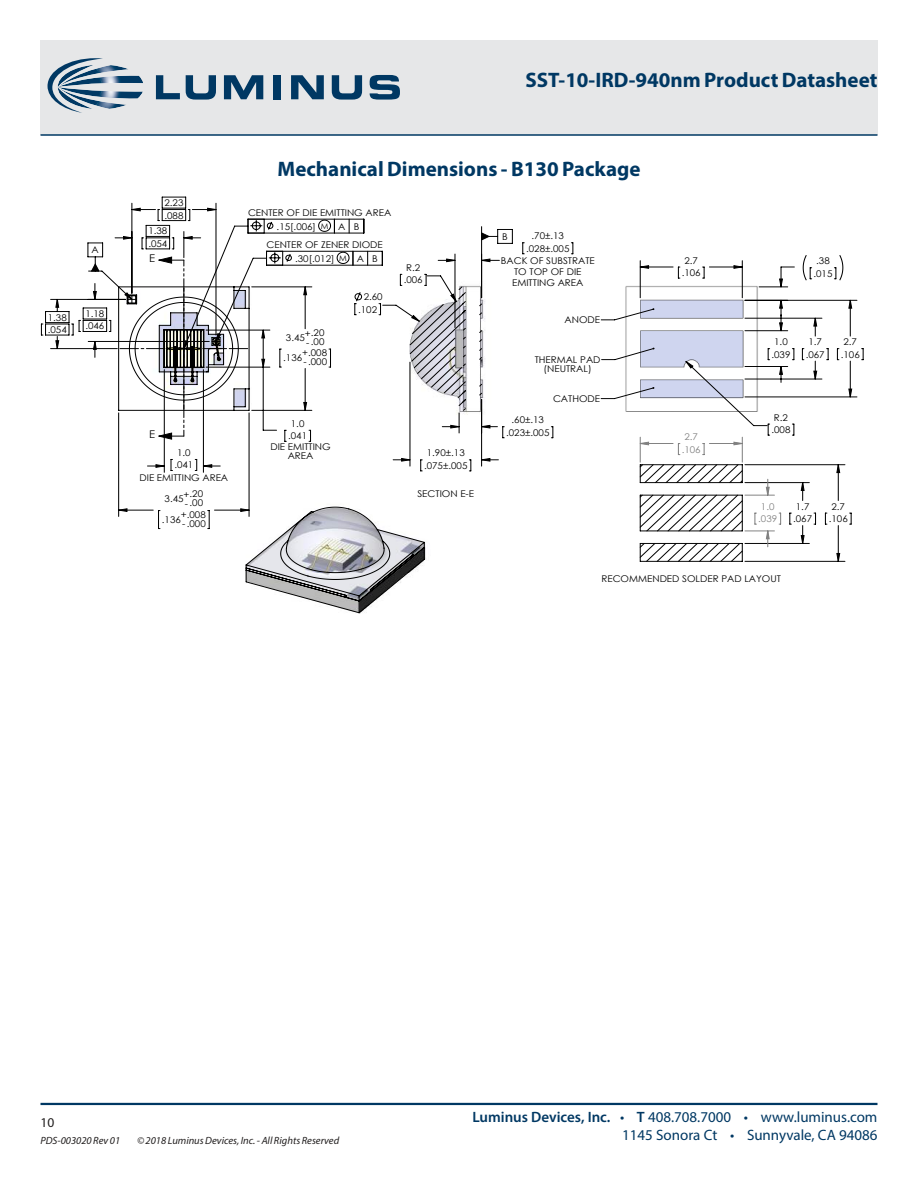
<style>
.page{position:relative;width:918px;height:1188px;background:#fff}
.page>*{position:absolute;margin:0;border:0;box-sizing:border-box;transform-origin:0 0}
.t1{font:700 21px "Myriad Pro";color:#003863}
.t2{font:15px/18px "Myriad Pro";color:#003863;text-align:right}
.t3{font:13.5px "Myriad Pro";color:#221f1f}
.t4{font:10.65px "Century Gothic";color:#000;scale:1.06 1}
.t5{font:italic 10.5px "Myriad Pro";color:#221f1f}
.t6{font:9.3px/12.5px "Century Gothic";color:#000;scale:1.06 1}
.t7{font:9.3px/12.5px "Century Gothic";color:#808080;scale:1.06 1}
.s1{font-size:7.95px}
.s2{font-weight:600}
</style>
<div class="page">
<div style="left:41px;top:40px;width:837px;height:95px;background:#e6e7e8"></div>
<hr style="left:41px;top:1103px;width:837px;height:2px;background:#003863">
<hr style="left:41px;top:134px;width:837px;height:2px;background:#003863">
<img style="left:103px;top:91px;width:8px;height:18px">
<svg style="left:48px;top:58px;width:55px;height:55px"></svg>
<svg style="left:156px;top:75px;width:24px;height:24px"></svg>
<svg style="left:186px;top:75px;width:30px;height:25px"></svg>
<svg style="left:224px;top:75px;width:39px;height:24px"></svg>
<div style="left:273px;top:75px;width:8px;height:24px;background:#003863"></div>
<svg style="left:291px;top:75px;width:33px;height:24px"></svg>
<svg style="left:332px;top:75px;width:30px;height:25px"></svg>
<svg style="left:370px;top:75px;width:30px;height:25px"></svg>
<hr style="left:745px;top:561px;width:100px;height:1px;background:#000">
<hr style="left:640px;top:561px;width:102px;height:1px;background:#000">
<svg style="left:118px;top:218px;width:722px;height:343px"></svg>
<svg style="left:640px;top:511px;width:141px;height:50px"></svg>
<svg style="left:119px;top:259px;width:733px;height:252px"></svg>
<svg style="left:245px;top:507px;width:180px;height:106px"></svg>
<svg style="left:41px;top:197px;width:251px;height:239px"></svg>
<svg style="left:410px;top:286px;width:72px;height:125px"></svg>
<h1 class="t1" style="left:526px;top:72px;width:353px">SST-10-IRD-940nm Product Datasheet</h1>
<p class="t6" style="left:92px;top:244px;width:8px">A</p>
<p class="t6" style="left:48px;top:311px;width:19px">1.38 .054</p>
<p class="t6" style="left:85px;top:307px;width:19px">1.18 .046</p>
<h1 class="t1" style="left:278px;top:161px;width:364px">Mechanical Dimensions - B130 Package</h1>
<p class="t6" style="left:164px;top:196px;width:19px">2.23 .088</p>
<p class="t6" style="left:148px;top:225px;width:19px">1.38 .054</p>
<p class="t4" style="left:149px;top:250px;width:7px">E</p>
<p class="t6" style="left:248px;top:207px;width:137px">CENTER OF DIE EMITTING AREA</p>
<p class="t6" style="left:295px;top:252px;width:79px">.30[.012] <span class="s1">M</span> A B</p>
<p class="t6" style="left:277px;top:220px;width:79px">.15[.006] <span class="s1">M</span> A B</p>
<p class="t6" style="left:267px;top:239px;width:111px">CENTER OF ZENER DIODE</p>
<p class="t6" style="left:404px;top:261px;width:19px">R.2 .006</p>
<p class="t6" style="left:501px;top:230px;width:90px;text-align:center">.70±.13<br>.028±.005<br>BACK OF SUBSTRATE</p>
<p class="t6" style="left:512px;top:266px;width:69px;line-height:11.1px">TO TOP OF DIE<br>EMITTING AREA</p>
<p class="t6" style="left:502px;top:230px;width:7px">B</p>
<p class="t6" style="left:682px;top:254px;width:19px">2.7 .106</p>
<p class="t6" style="left:814px;top:255px;width:19px">.38 .015</p>
<p class="t6" style="left:358px;top:291px;width:25px;text-align:center">2.60 .102</p>
<p class="t6" style="left:311px;top:326px;width:14px">.20</p>
<p class="t6" style="left:286px;top:331px;width:25px">3.45+</p>
<p class="t6" style="left:306px;top:335px;width:19px">-.00</p>
<p class="t6" style="left:283px;top:351px;width:19px">.136</p>
<p class="t6" style="left:302px;top:348px;width:25px;line-height:9px">+.008 -.000</p>
<p class="t6" style="left:565px;top:314px;width:35px">ANODE</p>
<p class="t6" style="left:535px;top:355px;width:64px;line-height:9px;text-align:center">THERMAL PAD (NEUTRAL)</p>
<p class="t6" style="left:553px;top:392px;width:46px">CATHODE</p>
<p class="t6" style="left:772px;top:336px;width:19px">1.0 .039</p>
<p class="t6" style="left:806px;top:336px;width:19px">1.7 .067</p>
<p class="t6" style="left:841px;top:336px;width:19px">2.7 .106</p>
<p class="t4" style="left:149px;top:426px;width:7px">E</p>
<p class="t6" style="left:140px;top:446px;width:85px;text-align:center">1.0<br>.041<br>DIE EMITTING AREA</p>
<p class="t6" style="left:165px;top:493px;width:25px">3.45+</p>
<p class="t6" style="left:185px;top:497px;width:19px">-.00</p>
<p class="t6" style="left:190px;top:488px;width:14px">.20</p>
<p class="t6" style="left:162px;top:513px;width:19px">.136</p>
<p class="t6" style="left:181px;top:510px;width:25px;line-height:9px">+.008 -.000</p>
<p class="t6" style="left:288px;top:417px;width:19px">1.0 .041</p>
<p class="t6" style="left:270px;top:442px;width:58px;line-height:9px;text-align:center">DIE EMITTING<br>AREA</p>
<p class="t6" style="left:424px;top:447px;width:42px">1.90±.13 .075±.005</p>
<p class="t6" style="left:417px;top:487px;width:55px">SECTION E-E</p>
<p class="t6" style="left:506px;top:414px;width:42px;text-align:center">.60±.13 .023±.005</p>
<p class="t7" style="left:682px;top:430px;width:19px">2.7 .106</p>
<p class="t6" style="left:772px;top:411px;width:19px">R.2 .008</p>
<p class="t7" style="left:758px;top:500px;width:19px">1.0 .039</p>
<p class="t6" style="left:793px;top:500px;width:19px">1.7 .067</p>
<p class="t6" style="left:829px;top:500px;width:19px">2.7 .106</p>
<p class="t6" style="left:601px;top:573px;width:171px">RECOMMENDED SOLDER PAD LAYOUT</p>
<h3 class="t3" style="left:40px;top:1118px;width:15px">10</h3>
<p class="t5" style="left:40px;top:1136px;width:81px">PDS-003020 Rev 01</p>
<p class="t5" style="left:137px;top:1136px;width:204px">© 2018 Luminus Devices, Inc. - All Rights Reserved</p>
<h2 class="t2" style="left:472px;top:1110px;width:407px"><span class="s2">Luminus Devices, Inc.</span> • <span class="s2">T</span> 408.708.7000 • www.luminus.com<br>1145 Sonora Ct • Sunnyvale, CA 94086</h2>
</div>
